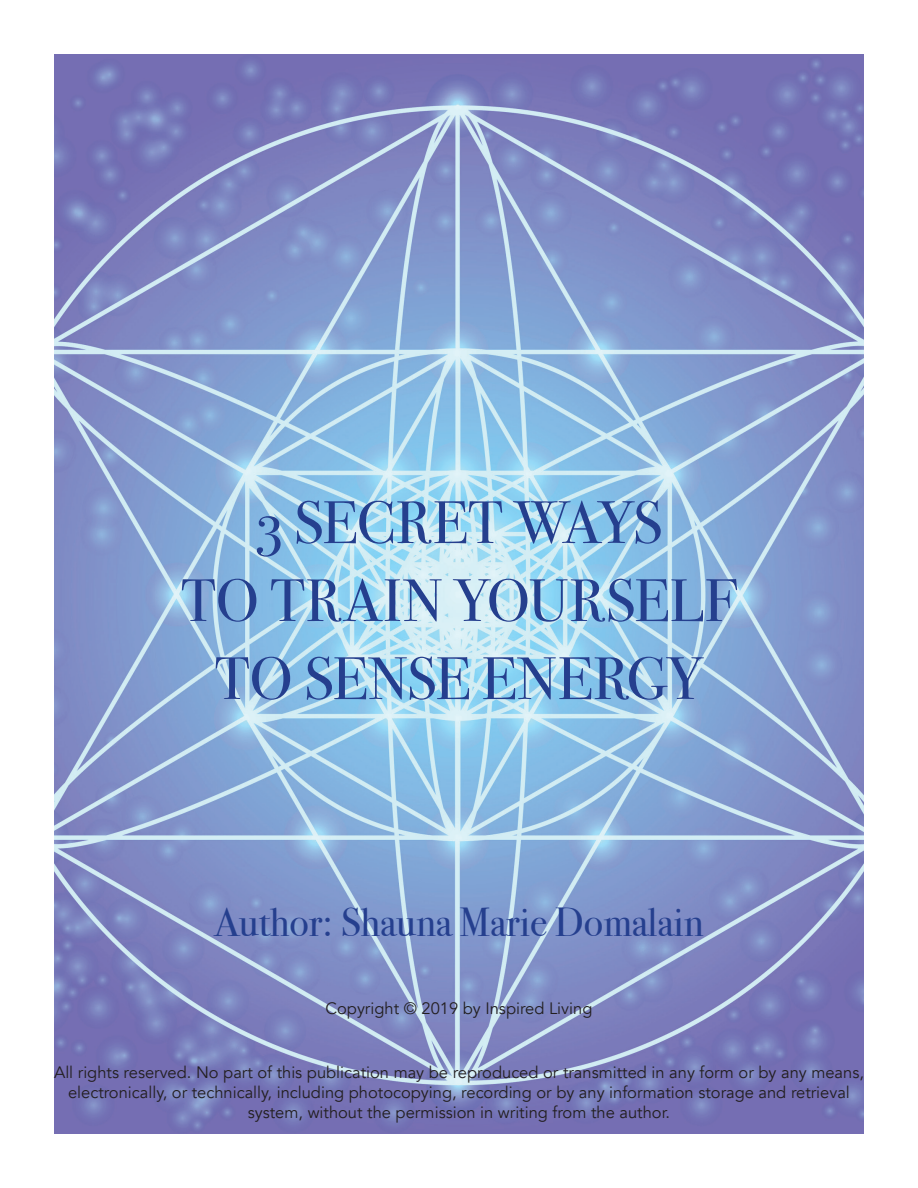
<style>
.page{position:relative;width:918px;height:1188px;background:#fff}
.page>*{position:absolute;margin:0;border:0;box-sizing:border-box;transform-origin:0 0}
.t1{font:60px/78px "Bodoni Svty Two SCITCTT";letter-spacing:.005em;color:#253f8e;text-align:center}
.t2{font:40.5px "Bodoni Svty Two OSITCTT";color:#253f8e}
.t3{font:16.5px/19.8px "Avenir";color:#231f20;text-align:center}
</style>
<div class="page">
<img style="left:54px;top:54px;width:810px;height:1080px">
<h1 class="t1" style="left:181px;top:484px;width:558px">3 SECRET WAYS<br>TO TRAIN YOURSELF<br>TO SENSE ENERGY</h1>
<h2 class="t2" style="left:214px;top:899px;width:491px">Author: Shauna Marie Domalain</h2>
<p class="t3" style="left:326px;top:999px;width:268px">Copyright © 2019 by Inspired Living</p>
<p class="t3" style="left:54px;top:1063px;width:811px">All rights reserved. No part of this publication may be reproduced or transmitted in any form or by any means, electronically, or technically, including photocopying, recording or by any information storage and retrieval system, without the permission in writing from the author.</p>
</div>
